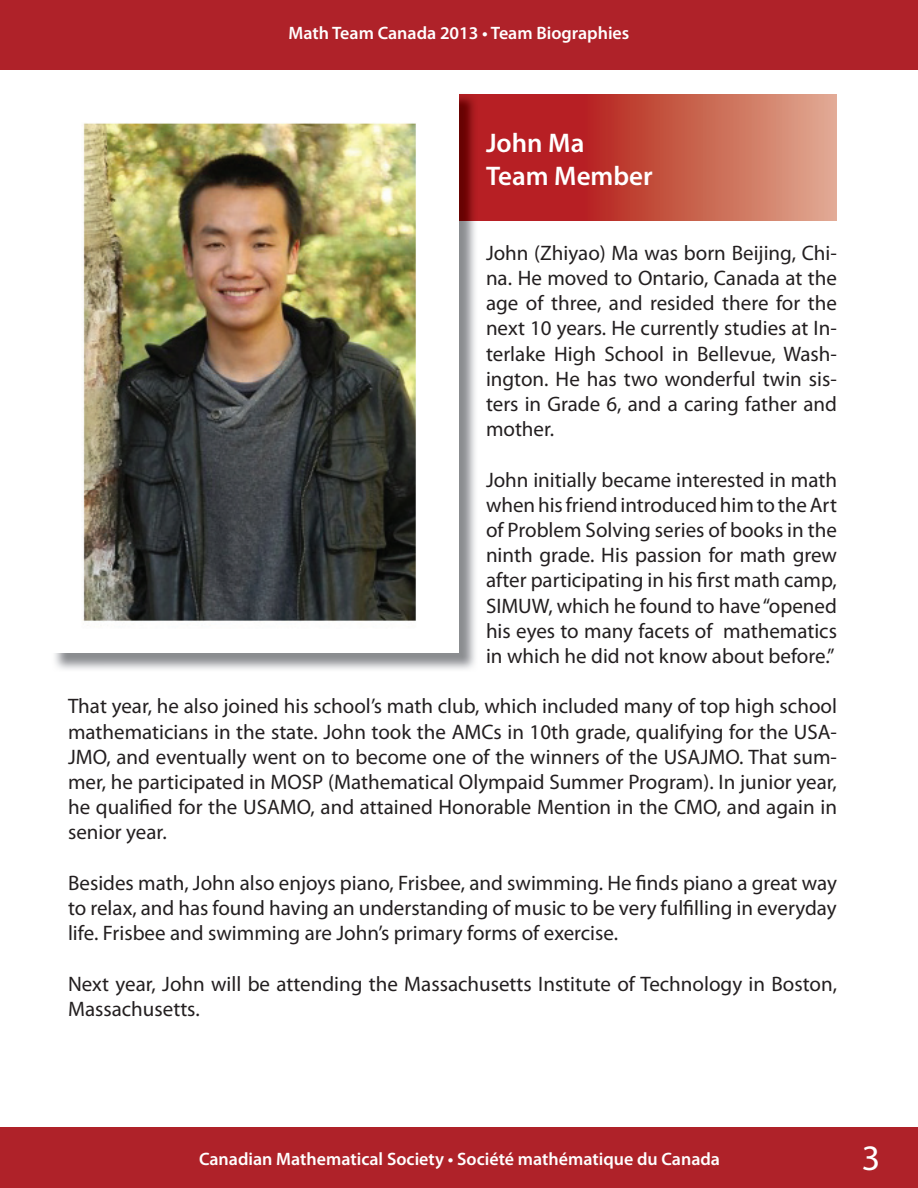
<style>
.page{position:relative;width:918px;height:1188px;background:#fff}
.page>*{position:absolute;margin:0;border:0;box-sizing:border-box;transform-origin:0 0}
.t1{font:36px "Myriad Pro";color:#fff}
.t2{font:600 27px/32.4px "Myriad Pro";color:#fff}
.t3{font:21px/25.2px "Myriad Pro";color:#231f20;text-align:justify}
.t4{font:600 18px "Myriad Pro";color:#fff}
</style>
<div class="page">
<div style="left:0;top:1128px;width:918px;height:60px;background:#af2229"></div>
<div style="left:0;top:0;width:918px;height:69px;background:#af2229"></div>
<svg style="left:478px;top:94px;width:359px;height:126px;background:#c55347"></svg>
<img style="left:55px;top:653px;width:49px;height:17px">
<img style="left:104px;top:220px;width:374px;height:450px">
<img style="left:459px;top:94px;width:19px;height:126px">
<img style="left:83px;top:123px;width:376px;height:530px">
<p class="t4" style="left:289px;top:22px;width:342px">Math Team Canada 2013 • Team Biographies</p>
<p class="t2" style="left:486px;top:126px;width:168px">John Ma<br>Team Member</p>
<p class="t3" style="left:486px;top:240px;width:353px">John (Zhiyao) Ma was born Beijing, Chi&shy;na. He moved to Ontario, Canada at the age of three, and resided there for the next 10 years. He currently studies at In&shy;terlake High School in Bellevue, Wash&shy;ington. He has two wonderful twin sis&shy;ters in Grade 6, and a caring father and mother.</p>
<p class="t3" style="left:486px;top:467px;width:353px">John initially became interested in math when his friend introduced him to the Art of Problem Solving series of books in the ninth grade. His passion for math grew after participating in his first math camp, SIMUW, which he found to have “opened his eyes to many facets of mathematics in which he did not know about before.”</p>
<p class="t3" style="left:68px;top:693px;width:771px">That year, he also joined his school’s math club, which included many of top high school mathematicians in the state. John took the AMCs in 10th grade, qualifying for the USA-JMO, and eventually went on to become one of the winners of the USAJMO. That sum&shy;mer, he participated in MOSP (Mathematical Olympaid Summer Program). In junior year, he qualified for the USAMO, and attained Honorable Mention in the CMO, and again in senior year.</p>
<p class="t3" style="left:68px;top:870px;width:770px">Besides math, John also enjoys piano, Frisbee, and swimming. He finds piano a great way to relax, and has found having an understanding of music to be very fulfilling in everyday life. Frisbee and swimming are John’s primary forms of exercise.</p>
<p class="t3" style="left:68px;top:971px;width:770px">Next year, John will be attending the Massachusetts Institute of Technology in Boston,<br>Massachusetts.</p>
<p class="t4" style="left:199px;top:1148px;width:523px">Canadian Mathematical Society • Société mathématique du Canada</p>
<h1 class="t1" style="left:862px;top:1136px;width:20px">3</h1>
</div>
